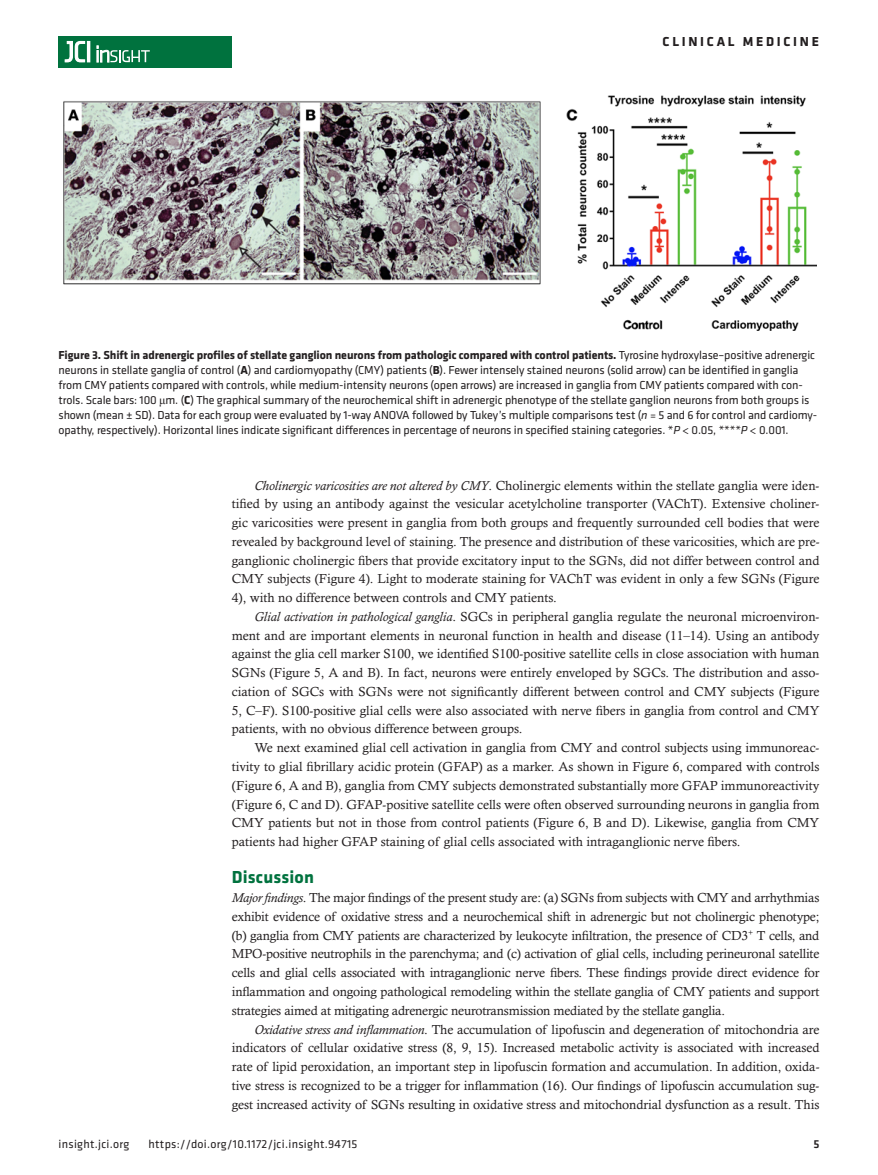
<style>
.page{position:relative;width:878px;height:1175px;background:#fff}
.page>*{position:absolute;margin:0;border:0;box-sizing:border-box;transform-origin:0 0}
.t1{font:700 18px "Klavika";letter-spacing:.01em;color:#00723e}
.t2{font:700 13.5px "Klavika Basic";letter-spacing:.2em;color:#231f20}
.t3{font:13.2px/18.8px "Calisto MT Std";color:#231f20;text-align:justify}
.t4{font:12px/15px "Klavika Basic";letter-spacing:-.01em;color:#231f20}
.t5{font:12px "Klavika Basic";letter-spacing:.025em;color:#231f20}
.t6{font:500 12px "Klavika Basic";color:#231f20}
.s1{font-weight:700}
.s2{font-family:"Times New Roman"}
.s3{font-style:italic}
</style>
<div class="page">
<div style="left:59px;top:36px;width:173px;height:31px;background:#00723e"></div>
<hr style="left:87px;top:41px;width:3px;height:21px;background:#fff">
<svg style="left:64px;top:41px;width:21px;height:22px"></svg>
<svg style="left:97px;top:46px;width:53px;height:16px"></svg>
<img style="left:64px;top:96px;width:752px;height:234px">
<p class="t2" style="left:662px;top:32px;width:158px">CLINICAL MEDICINE</p>
<p class="t4" style="left:59px;top:347px;width:760px"><span class="s1">Figure 3. Shift in adrenergic profiles of stellate ganglion neurons from pathologic compared with control patients.</span> Tyrosine hydroxylase–positive adrenergic neurons in stellate ganglia of control (<span class="s1">A</span>) and cardiomyopathy (CMY) patients (<span class="s1">B</span>). Fewer intensely stained neurons (solid arrow) can be identified in ganglia from CMY patients compared with controls, while medium-intensity neurons (open arrows) are increased in ganglia from CMY patients compared with con&shy;trols. Scale bars: 100 <span class="s2">μ</span>m. (<span class="s1">C</span>) The graphical summary of the neurochemical shift in adrenergic phenotype of the stellate ganglion neurons from both groups is shown (mean ± SD). Data for each group were evaluated by 1-way ANOVA followed by Tukey’s multiple comparisons test (<span class="s3">n</span> = 5 and 6 for control and cardiomy&shy;opathy, respectively). Horizontal lines indicate significant differences in percentage of neurons in specified staining categories. *<span class="s3">P</span> &lt; 0.05, ****<span class="s3">P</span> &lt; 0.001.</p>
<p class="t3" style="left:232px;top:475px;width:589px;text-indent:22px"><span class="s3">Cholinergic varicosities are not altered by CMY</span>. Cholinergic elements within the stellate ganglia were iden&shy;tified by using an antibody against the vesicular acetylcholine transporter (VAChT). Extensive choliner&shy;gic varicosities were present in ganglia from both groups and frequently surrounded cell bodies that were revealed by background level of staining. The presence and distribution of these varicosities, which are pre&shy;ganglionic cholinergic fibers that provide excitatory input to the SGNs, did not differ between control and CMY subjects (Figure 4). Light to moderate staining for VAChT was evident in only a few SGNs (Figure 4), with no difference between controls and CMY patients.</p>
<p class="t3" style="left:232px;top:607px;width:589px;text-indent:22px"><span class="s3">Glial activation in pathological ganglia</span>. SGCs in peripheral ganglia regulate the neuronal microenviron&shy;ment and are important elements in neuronal function in health and disease (11–14). Using an antibody against the glia cell marker S100, we identified S100-positive satellite cells in close association with human SGNs (Figure 5, A and B). In fact, neurons were entirely enveloped by SGCs. The distribution and asso&shy;ciation of SGCs with SGNs were not significantly different between control and CMY subjects (Figure 5, C–F). S100-positive glial cells were also associated with nerve fibers in ganglia from control and CMY patients, with no obvious difference between groups.</p>
<p class="t3" style="left:232px;top:738px;width:589px;text-indent:22px">We next examined glial cell activation in ganglia from CMY and control subjects using immunoreac&shy;tivity to glial fibrillary acidic protein (GFAP) as a marker. As shown in Figure 6, compared with controls (Figure 6, A and B), ganglia from CMY subjects demonstrated substantially more GFAP immunoreactivity (Figure 6, C and D). GFAP-positive satellite cells were often observed surrounding neurons in ganglia from CMY patients but not in those from control patients (Figure 6, B and D). Likewise, ganglia from CMY patients had higher GFAP staining of glial cells associated with intraganglionic nerve fibers.</p>
<h1 class="t1" style="left:232px;top:864px;width:84px">Discussion</h1>
<p class="t3" style="left:232px;top:888px;width:589px"><span class="s3">Major findings</span>. The major findings of the present study are: (a) SGNs from subjects with CMY and arrhythmias exhibit evidence of oxidative stress and a neurochemical shift in adrenergic but not cholinergic phenotype; (b) ganglia from CMY patients are characterized by leukocyte infiltration, the presence of CD3<sup>+</sup> T cells, and MPO-positive neutrophils in the parenchyma; and (c) activation of glial cells, including perineuronal satellite cells and glial cells associated with intraganglionic nerve fibers. These findings provide direct evidence for inflammation and ongoing pathological remodeling within the stellate ganglia of CMY patients and support strategies aimed at mitigating adrenergic neurotransmission mediated by the stellate ganglia.</p>
<p class="t3" style="left:232px;top:1019px;width:589px;text-indent:22px"><span class="s3">Oxidative stress and inflammation</span>. The accumulation of lipofuscin and degeneration of mitochondria are indicators of cellular oxidative stress (8, 9, 15). Increased metabolic activity is associated with increased rate of lipid peroxidation, an important step in lipofuscin formation and accumulation. In addition, oxida&shy;tive stress is recognized to be a trigger for inflammation (16). Our findings of lipofuscin accumulation sug&shy;gest increased activity of SGNs resulting in oxidative stress and mitochondrial dysfunction as a result. This</p>
<p class="t5" style="left:58px;top:1135px;width:72px">insight.jci.org</p>
<p class="t5" style="left:148px;top:1135px;width:210px">https://doi.org/10.1172/jci.insight.94715</p>
<p class="t6" style="left:813px;top:1135px;width:8px">5</p>
</div>
